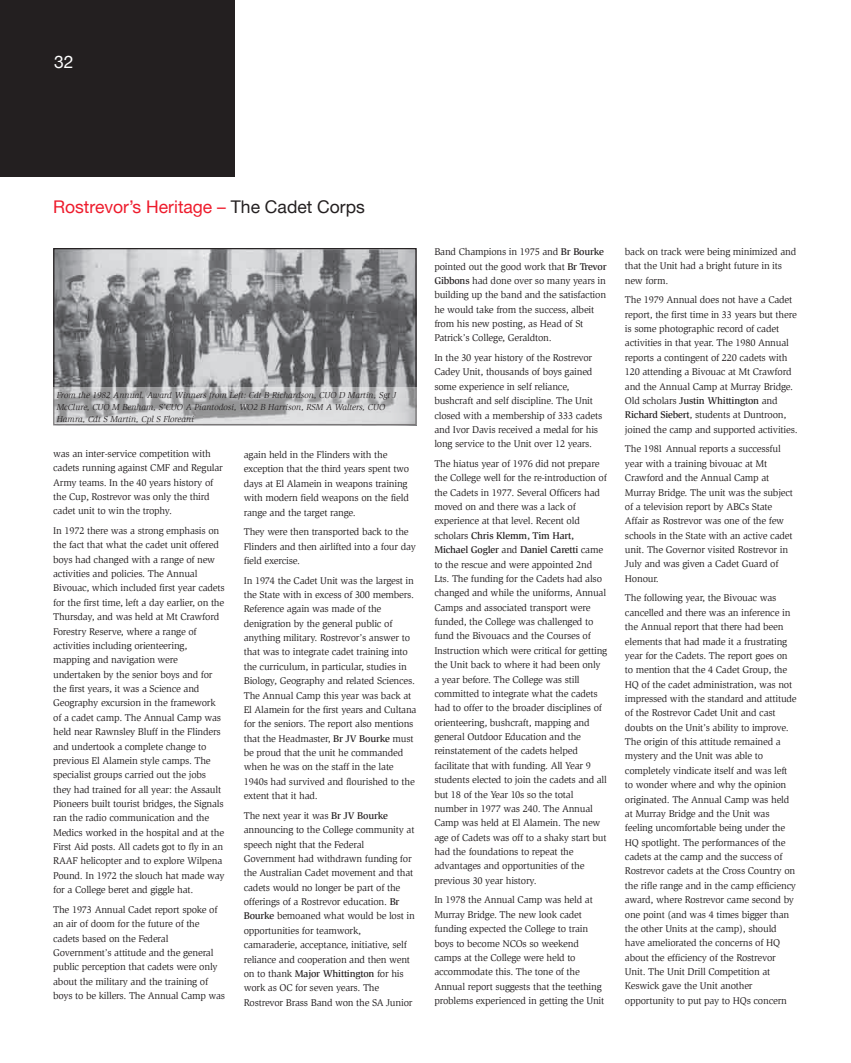
<style>
.page{position:relative;width:851px;height:1063px;background:#fff}
.page>*{position:absolute;margin:0;border:0;box-sizing:border-box;transform-origin:0 0}
.t1{font:17.5px "Helvetica Neue";color:#ee1b2c}
.t2{font:17.5px "Arial";color:#fff}
.t3{font:10px/14.4px "Slimbach";letter-spacing:-.02em;color:#231f20}
.t4{font:italic 8.75px/11.9px "Slimbach";color:#231f20}
.s1{color:#231f20}
.s2{font-weight:500}
</style>
<div class="page">
<div style="left:0;top:0;width:235px;height:177px;background:#231f20"></div>
<img style="left:55px;top:250px;width:359px;height:138px">
<svg style="left:53px;top:388px;width:363px;height:37px;background:#bbbcbd"></svg>
<h1 class="t2" style="left:54px;top:49px;width:21px">32</h1>
<h1 class="t1" style="left:53px;top:197px;width:313px">Rostrevor’s Heritage – <span class="s1">The Cadet Corps</span></h1>
<p class="t4" style="left:57px;top:389px;width:341px">From the 1982 Annual. Award Winners from Left: Cdt B Richardson, CUO D Martin, Sgt J<br>McClure, CUO M Benham, S’CUO A Piantodosi, WO2 B Harrison, RSM A Walters, CUO<br>Hamra, Cdt S Martin, Cpl S Floreani</p>
<p class="t3" style="left:53px;top:446px;width:171px">was an inter-service competition with cadets running against CMF and Regular Army teams. In the 40 years history of the Cup, Rostrevor was only the third cadet unit to win the trophy.</p>
<p class="t3" style="left:53px;top:523px;width:173px">In 1972 there was a strong emphasis on the fact that what the cadet unit offered boys had changed with a range of new activities and policies. The Annual Bivouac, which included first year cadets for the first time, left a day earlier, on the Thursday, and was held at Mt Crawford Forestry Reserve, where a range of activities including orienteering, mapping and navigation were undertaken by the senior boys and for the first years, it was a Science and Geography excursion in the framework of a cadet camp. The Annual Camp was held near Rawnsley Bluff in the Flinders and undertook a complete change to previous El Alamein style camps. The specialist groups carried out the jobs they had trained for all year: the Assault Pioneers built tourist bridges, the Signals ran the radio communication and the Medics worked in the hospital and at the First Aid posts. All cadets got to fly in an RAAF helicopter and to explore Wilpena Pound. In 1972 the slouch hat made way for a College beret and giggle hat.</p>
<p class="t3" style="left:53px;top:902px;width:173px">The 1973 Annual Cadet report spoke of an air of doom for the future of the cadets based on the Federal Government’s attitude and the general public perception that cadets were only about the military and the training of boys to be killers. The Annual Camp was</p>
<p class="t3" style="left:244px;top:448px;width:167px">again held in the Flinders with the exception that the third years spent two days at El Alamein in weapons training with modern field weapons on the field range and the target range.</p>
<p class="t3" style="left:244px;top:525px;width:173px">They were then transported back to the<br>Flinders and then airlifted into a four day field exercise.</p>
<p class="t3" style="left:244px;top:573px;width:174px">In 1974 the Cadet Unit was the largest in the State with in excess of 300 members.<br>Reference again was made of the denigration by the general public of anything military. Rostrevor’s answer to that was to integrate cadet training into the curriculum, in particular, studies in Biology, Geography and related Sciences.<br>The Annual Camp this year was back at El Alamein for the first years and Cultana for the seniors. The report also mentions that the Headmaster, <span class="s2">Br JV Bourke</span> must be proud that the unit he commanded when he was on the staff in the late 1940s had survived and flourished to the extent that it had.</p>
<p class="t3" style="left:244px;top:808px;width:173px">The next year it was <span class="s2">Br JV Bourke </span>announcing to the College community at speech night that the Federal Government had withdrawn funding for the Australian Cadet movement and that cadets would no longer be part of the offerings of a Rostrevor education. <span class="s2">Br Bourke</span> bemoaned what would be lost in opportunities for teamwork, camaraderie, acceptance, initiative, self reliance and cooperation and then went on to thank <span class="s2">Major Whittington</span> for his work as OC for seven years. The Rostrevor Brass Band won the SA Junior</p>
<p class="t3" style="left:434px;top:245px;width:174px">Band Champions in 1975 and <span class="s2">Br Bourke </span>pointed out the good work that <span class="s2">Br Trevor Gibbons</span> had done over so many years in building up the band and the satisfaction he would take from the success, albeit from his new posting, as Head of St Patrick’s College, Geraldton.</p>
<p class="t3" style="left:434px;top:351px;width:169px">In the 30 year history of the Rostrevor Cadey Unit, thousands of boys gained some experience in self reliance, bushcraft and self discipline. The Unit closed with a membership of 333 cadets and Ivor Davis received a medal for his long service to the Unit over 12 years.</p>
<p class="t3" style="left:434px;top:457px;width:174px">The hiatus year of 1976 did not prepare the College well for the re-introduction of the Cadets in 1977. Several Officers had moved on and there was a lack of experience at that level. Recent old scholars <span class="s2">Chris Klemm, Tim Hart, Michael Gogler</span> and <span class="s2">Daniel Caretti</span> came to the rescue and were appointed 2nd Lts. The funding for the Cadets had also changed and while the uniforms, Annual Camps and associated transport were funded, the College was challenged to fund the Bivouacs and the Courses of Instruction which were critical for getting the Unit back to where it had been only a year before. The College was still committed to integrate what the cadets had to offer to the broader disciplines of orienteering, bushcraft, mapping and general Outdoor Education and the reinstatement of the cadets helped facilitate that with funding. All Year 9 students elected to join the cadets and all but 18 of the Year 10s so the total number in 1977 was 240. The Annual Camp was held at El Alamein. The new age of Cadets was off to a shaky start but had the foundations to repeat the advantages and opportunities of the previous 30 year history.</p>
<p class="t3" style="left:434px;top:893px;width:171px">In 1978 the Annual Camp was held at Murray Bridge. The new look cadet funding expected the College to train boys to become NCOs so weekend camps at the College were held to accommodate this. The tone of the Annual report suggests that the teething problems experienced in getting the Unit</p>
<p class="t3" style="left:624px;top:244px;width:173px">back on track were being minimized and that the Unit had a bright future in its new form.</p>
<p class="t3" style="left:624px;top:293px;width:174px">The 1979 Annual does not have a Cadet report, the first time in 33 years but there is some photographic record of cadet activities in that year. The 1980 Annual reports a contingent of 220 cadets with 120 attending a Bivouac at Mt Crawford and the Annual Camp at Murray Bridge.<br>Old scholars <span class="s2">Justin Whittington</span> and <span class="s2">Richard Siebert</span>, students at Duntroon, joined the camp and supported activities.</p>
<p class="t3" style="left:624px;top:442px;width:170px">The 1981 Annual reports a successful year with a training bivouac at Mt Crawford and the Annual Camp at Murray Bridge. The unit was the subject of a television report by ABCs State Affair as Rostrevor was one of the few schools in the State with an active cadet unit. The Governor visited Rostrevor in July and was given a Cadet Guard of Honour.</p>
<p class="t3" style="left:624px;top:591px;width:173px">The following year, the Bivouac was cancelled and there was an inference in the Annual report that there had been elements that had made it a frustrating year for the Cadets. The report goes on to mention that the 4 Cadet Group, the HQ of the cadet administration, was not impressed with the standard and attitude of the Rostrevor Cadet Unit and cast doubts on the Unit’s ability to improve.<br>The origin of this attitude remained a mystery and the Unit was able to completely vindicate itself and was left to wonder where and why the opinion originated. The Annual Camp was held at Murray Bridge and the Unit was feeling uncomfortable being under the HQ spotlight. The performances of the cadets at the camp and the success of Rostrevor cadets at the Cross Country on the rifle range and in the camp efficiency award, where Rostrevor came second by one point (and was 4 times bigger than the other Units at the camp), should have ameliorated the concerns of HQ about the efficiency of the Rostrevor Unit. The Unit Drill Competition at Keswick gave the Unit another opportunity to put pay to HQs concern</p>
</div>
